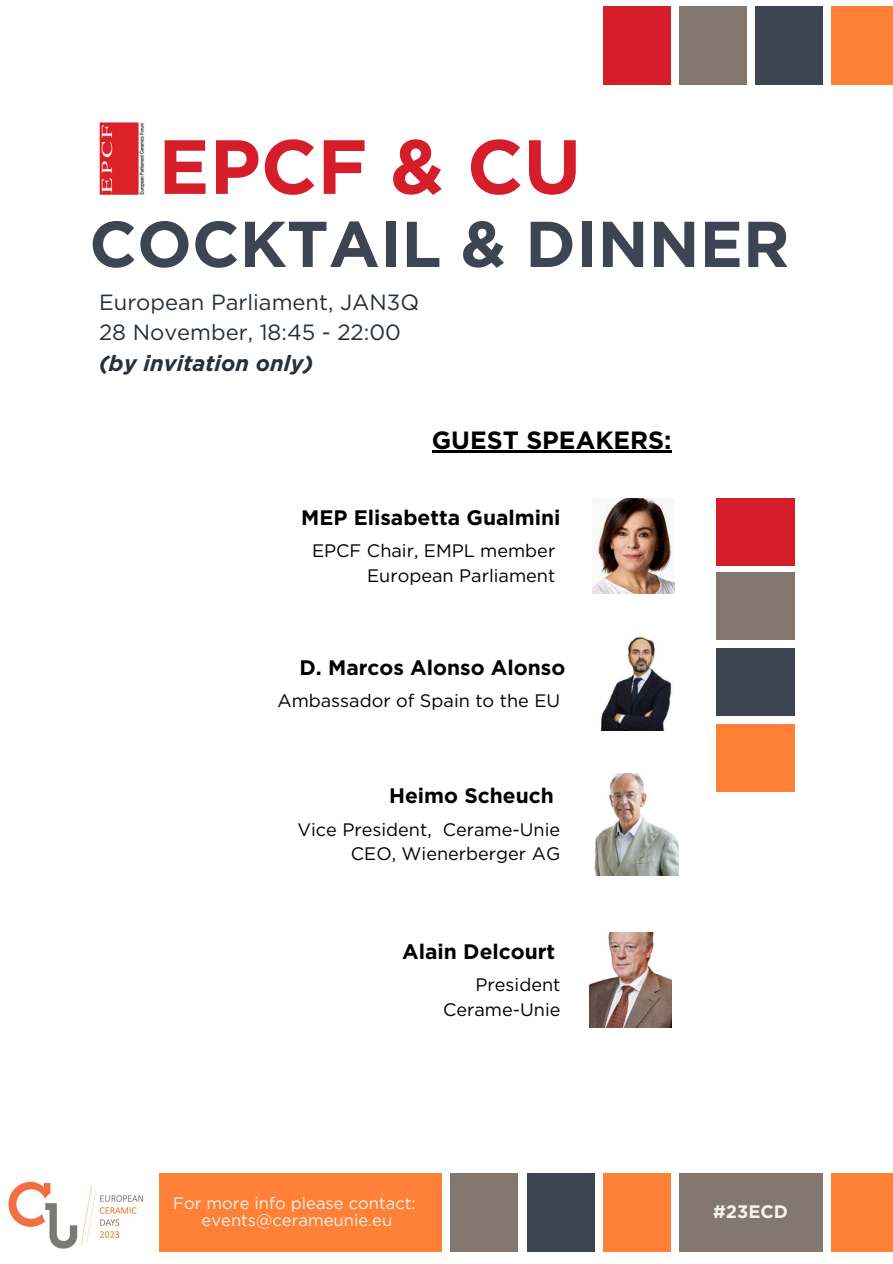
<style>
.page{position:relative;width:893px;height:1264px;background:#fff}
.page>*{position:absolute;margin:0;border:0;box-sizing:border-box;transform-origin:0 0}
.t1{font:700 76.65px "Gotham";color:#d51e2a}
.t2{font:700 64.65px "Gotham";color:#3c4551}
.t3{font:700 24.9px "Gotham";color:#000}
.t4{font:22.05px "Gotham";color:#262f3a}
.t5{font:italic 700 22.05px "Gotham";color:#262f3a}
.t6{font:700 21px "Gotham";color:#000}
.t7{font:18px "Gotham";color:#000}
.t8{font:700 18px "Gotham";color:#f5f4ec}
.t9{font:16.65px "Gotham";color:#f5f4ec}
</style>
<div class="page">
<img style="left:592px;top:499px;width:82px;height:94px">
<div style="left:451px;top:1173px;width:67px;height:78px;background:#83786f"></div>
<div style="left:527px;top:1173px;width:67px;height:78px;background:#3c4551"></div>
<div style="left:603px;top:1173px;width:67px;height:78px;background:#ff8037"></div>
<div style="left:679px;top:1173px;width:143px;height:78px;background:#83786f"></div>
<div style="left:831px;top:1173px;width:61px;height:78px;background:#ff8037"></div>
<img style="left:600px;top:636px;width:72px;height:94px">
<img style="left:589px;top:932px;width:83px;height:95px">
<img style="left:594px;top:773px;width:85px;height:102px">
<div style="left:715px;top:499px;width:79px;height:67px;background:#d51e2a"></div>
<div style="left:715px;top:573px;width:79px;height:67px;background:#83786f"></div>
<div style="left:715px;top:649px;width:79px;height:67px;background:#3c4551"></div>
<div style="left:715px;top:725px;width:79px;height:67px;background:#ff8037"></div>
<div style="left:152px;top:1173px;width:290px;height:78px;background:#ff8037"></div>
<img style="left:8px;top:1173px;width:150px;height:78px">
<img style="left:99px;top:122px;width:46px;height:73px">
<hr style="left:431px;top:451px;width:240px;height:2px;background:#000">
<div style="left:679px;top:6px;width:67px;height:79px;background:#83786f"></div>
<div style="left:755px;top:6px;width:67px;height:79px;background:#3c4551"></div>
<div style="left:831px;top:6px;width:61px;height:79px;background:#ff8037"></div>
<div style="left:603px;top:6px;width:67px;height:79px;background:#d51e2a"></div>
<p class="t1" style="left:158px;top:120px;width:424px">EPCF &amp; CU</p>
<p class="t2" style="left:89px;top:205px;width:701px">COCKTAIL &amp; DINNER</p>
<p class="t4" style="left:99px;top:289px;width:321px">European Parliament, JAN3Q</p>
<p class="t4" style="left:99px;top:319px;width:303px">28 November, 18:45 - 22:00</p>
<p class="t5" style="left:99px;top:349px;width:216px">(by invitation only)</p>
<p class="t3" style="left:431px;top:424px;width:241px">GUEST SPEAKERS:</p>
<p class="t6" style="left:301px;top:504px;width:261px">MEP Elisabetta Gualmini</p>
<p class="t7" style="left:312px;top:540px;width:245px">EPCF Chair, EMPL member</p>
<p class="t7" style="left:367px;top:564px;width:190px">European Parliament</p>
<p class="t6" style="left:299px;top:654px;width:267px">D. Marcos Alonso Alonso</p>
<p class="t7" style="left:277px;top:689px;width:284px">Ambassador of Spain to the EU</p>
<p class="t6" style="left:389px;top:783px;width:166px">Heimo Scheuch</p>
<p class="t7" style="left:297px;top:818px;width:264px">Vice President, Cerame-Unie</p>
<p class="t7" style="left:351px;top:843px;width:211px">CEO, Wienerberger AG</p>
<p class="t6" style="left:402px;top:938px;width:155px">Alain Delcourt</p>
<p class="t7" style="left:475px;top:973px;width:86px">President</p>
<p class="t7" style="left:443px;top:998px;width:119px">Cerame-Unie</p>
<p class="t9" style="left:173px;top:1192px;width:244px">For more info please contact:</p>
<p class="t9" style="left:202px;top:1209px;width:192px">events@cerameunie.eu</p>
<p class="t8" style="left:713px;top:1200px;width:76px">#23ECD</p>
</div>
